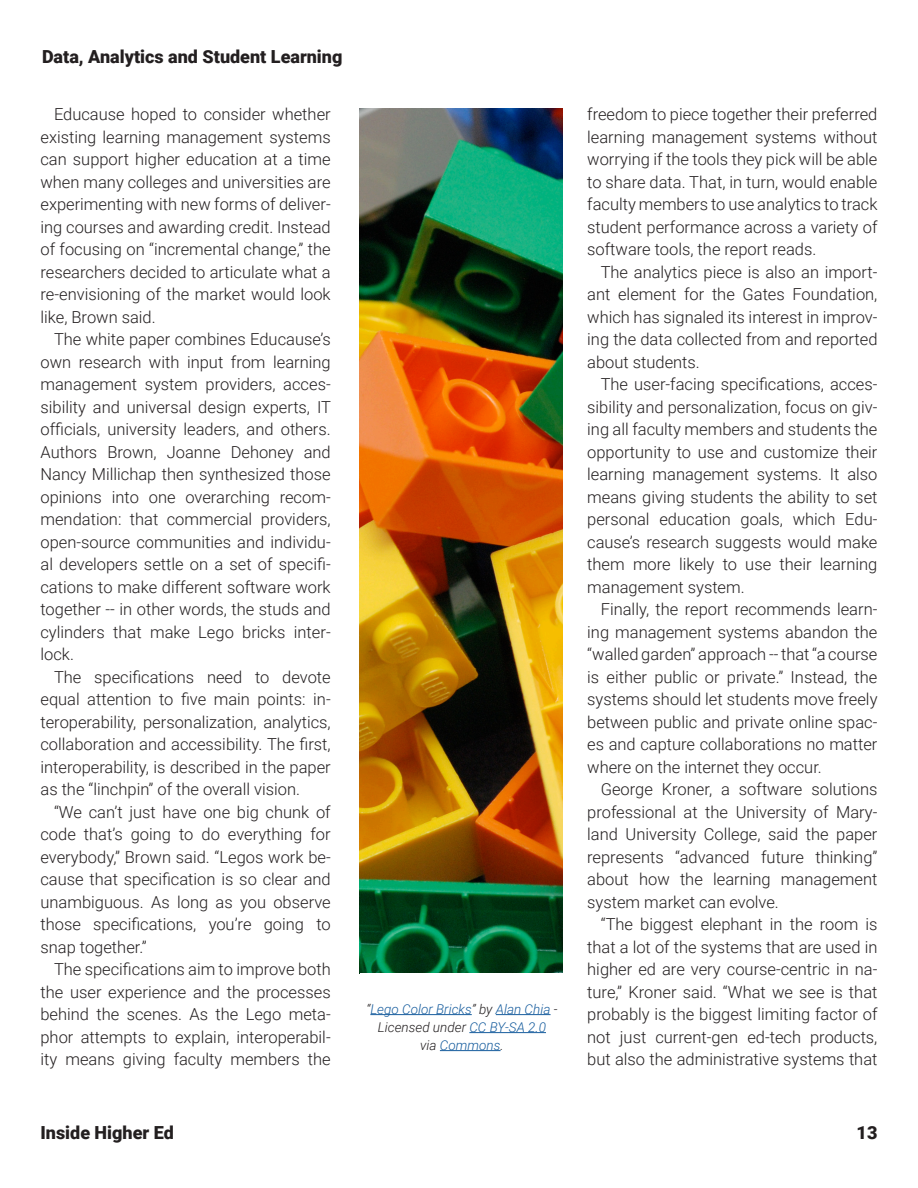
<style>
.page{position:relative;width:918px;height:1188px;background:#fff}
.page>*{position:absolute;margin:0;border:0;box-sizing:border-box;transform-origin:0 0}
.t1{font:900 18px "Roboto";color:#231f20}
.t2{font:300 16.5px/22.5px "Roboto";color:#231f20;text-align:justify}
.t3{font:italic 300 13.5px/18px "Roboto";color:#175d9e;text-align:center}
.s1{color:#231f20}
</style>
<div class="page">
<img style="left:360px;top:108px;width:202px;height:865px">
<hr style="left:370px;top:1014px;width:102px;height:1px;background:#175d9e">
<hr style="left:496px;top:1014px;width:55px;height:1px;background:#175d9e">
<hr style="left:469px;top:1032px;width:77px;height:1px;background:#175d9e">
<hr style="left:440px;top:1050px;width:61px;height:1px;background:#175d9e">
<p class="t1" style="left:42px;top:44px;width:302px">Data, Analytics and Student Learning</p>
<p class="t2" style="left:40px;top:103px;width:292px;text-indent:14px">Educause hoped to consider whether existing learning management systems can support higher education at a time when many colleges and universities are experimenting with new forms of deliver&shy;ing courses and awarding credit. Instead of focusing on “incremental change,” the researchers decided to articulate what a re-envisioning of the market would look like, Brown said.</p>
<p class="t2" style="left:40px;top:328px;width:292px;text-indent:14px">The white paper combines Educause’s own research with input from learning management system providers, acces&shy;sibility and universal design experts, IT officials, university leaders, and others.<br>Authors Brown, Joanne Dehoney and Nancy Millichap then synthesized those opinions into one overarching recom&shy;mendation: that commercial providers, open-source communities and individu&shy;al developers settle on a set of specifi&shy;cations to make different software work together -- in other words, the studs and cylinders that make Lego bricks inter&shy;lock.</p>
<p class="t2" style="left:40px;top:665px;width:292px;text-indent:14px">The specifications need to devote equal attention to five main points: in&shy;teroperability, personalization, analytics, collaboration and accessibility. The first, interoperability, is described in the paper as the “linchpin” of the overall vision.</p>
<p class="t2" style="left:40px;top:800px;width:292px;text-indent:14px">“We can’t just have one big chunk of code that’s going to do everything for everybody,” Brown said. “Legos work be&shy;cause that specification is so clear and unambiguous. As long as you observe those specifications, you’re going to snap together.”</p>
<p class="t2" style="left:40px;top:958px;width:292px;text-indent:14px">The specifications aim to improve both the user experience and the processes behind the scenes. As the Lego meta&shy;phor attempts to explain, interoperabil&shy;ity means giving faculty members the</p>
<p class="t1" style="left:40px;top:1119px;width:135px">Inside Higher Ed</p>
<p class="t3" style="left:366px;top:999px;width:193px"><span class="s1">“</span>Lego Color Bricks<span class="s1">” by</span> Alan Chia <span class="s1">-<br>Licensed under</span> CC BY-SA 2.0<br><span class="s1">via</span> Commons<span class="s1">.</span></p>
<p class="t2" style="left:587px;top:103px;width:292px">freedom to piece together their preferred learning management systems without worrying if the tools they pick will be able to share data. That, in turn, would enable faculty members to use analytics to track student performance across a variety of software tools, the report reads.</p>
<p class="t2" style="left:587px;top:260px;width:292px;text-indent:14px">The analytics piece is also an import&shy;ant element for the Gates Foundation, which has signaled its interest in improv&shy;ing the data collected from and reported about students.</p>
<p class="t2" style="left:587px;top:373px;width:292px;text-indent:14px">The user-facing specifications, acces&shy;sibility and personalization, focus on giv&shy;ing all faculty members and students the opportunity to use and customize their learning management systems. It also means giving students the ability to set personal education goals, which Edu&shy;cause’s research suggests would make them more likely to use their learning management system.</p>
<p class="t2" style="left:587px;top:598px;width:292px;text-indent:14px">Finally, the report recommends learn&shy;ing management systems abandon the “walled garden” approach -- that “a course is either public or private.” Instead, the systems should let students move freely between public and private online spac&shy;es and capture collaborations no matter where on the internet they occur.</p>
<p class="t2" style="left:587px;top:778px;width:292px;text-indent:14px">George Kroner, a software solutions professional at the University of Mary&shy;land University College, said the paper represents “advanced future thinking” about how the learning management system market can evolve.</p>
<p class="t2" style="left:587px;top:913px;width:292px;text-indent:14px">“The biggest elephant in the room is that a lot of the systems that are used in higher ed are very course-centric in na&shy;ture,” Kroner said. “What we see is that probably is the biggest limiting factor of not just current-gen ed-tech products, but also the administrative systems that</p>
<p class="t1" style="left:857px;top:1119px;width:22px">13</p>
</div>
